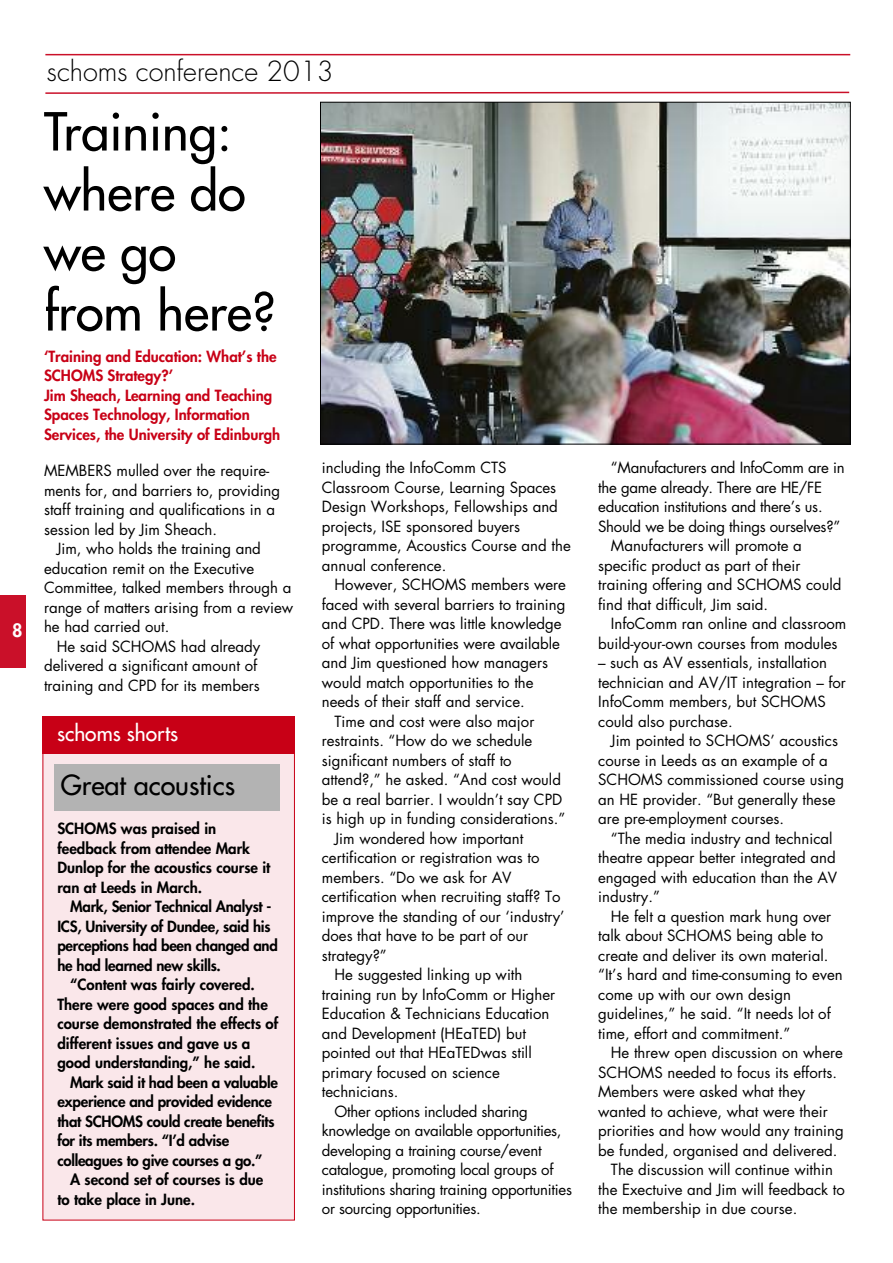
<style>
.page{position:relative;width:893px;height:1263px;background:#fff}
.page>*{position:absolute;margin:0;border:0;box-sizing:border-box;transform-origin:0 0}
.t1{font:51px/60px "Futura";color:#000}
.t2{font:300 27px "Futura";color:#000}
.t3{font:27px "Futura";color:#000}
.t4{font:21px "Futura";color:#fff}
.t5{font:800 18px "Futura";color:#fff}
.t6{font:15px/19.5px "Futura";color:#000}
.t7{font:800 15px/19.5px "Futura";color:#000}
.t8{font:15px "Futura";letter-spacing:-.02em;color:#000}
.t9{font:800 15px/19.5px "Futura";color:#c80016}
.s1{font-style:inherit}
</style>
<div class="page">
<svg style="left:45px;top:91px;width:805px;height:3px"></svg>
<hr style="left:45px;top:54px;width:805px;height:1px;background:#ca1029">
<div style="left:0;top:595px;width:26px;height:73px;background:#ca1029"></div>
<div style="left:43px;top:719px;width:251px;height:501px;background:#fae7ea"></div>
<div style="left:55px;top:764px;width:225px;height:46px;background:#b3b3b3"></div>
<div style="left:43px;top:716px;width:252px;height:37px;background:#c80016"></div>
<img style="left:322px;top:104px;width:526px;height:338px">
<p class="t5" style="left:12px;top:621px;width:12px">8</p>
<h2 class="t2" style="left:47px;top:59px;width:288px">schoms conference 2013</h2>
<h1 class="t1" style="left:44px;top:105px;width:234px">Training: where do we go from here<span class="s1">?</span></h1>
<p class="t9" style="left:44px;top:347px;width:238px">‘Training and Education: What’s the<br>SCHOMS Strategy?’<br>Jim Sheach, Learning and Teaching<br>Spaces Technology, Information<br>Services, the University of Edinburgh</p>
<p class="t6" style="left:44px;top:462px;width:238px">MEMBERS mulled over the require&shy;ments for, and barriers to, providing staff training and qualifications in a session led by Jim Sheach.</p>
<p class="t6" style="left:57px;top:540px;width:206px">Jim, who holds the training and</p>
<p class="t6" style="left:44px;top:560px;width:212px">education remit on the Executive</p>
<p class="t6" style="left:44px;top:579px;width:249px">Committee, talked members through a</p>
<p class="t6" style="left:44px;top:599px;width:251px">range of matters arising from a review</p>
<p class="t6" style="left:44px;top:618px;width:127px">he had carried out.</p>
<p class="t6" style="left:57px;top:638px;width:205px">He said SCHOMS had already</p>
<p class="t6" style="left:44px;top:657px;width:215px">delivered a significant amount of</p>
<p class="t6" style="left:44px;top:677px;width:217px">training and CPD for its members</p>
<h3 class="t4" style="left:57px;top:723px;width:123px">schoms shorts</h3>
<h2 class="t3" style="left:61px;top:772px;width:176px">Great acoustics</h2>
<p class="t7" style="left:57px;top:820px;width:214px">SCHOMS was praised in feedback from attendee Mark<br>Dunlop for the acoustics course it ran at Leeds in March.</p>
<p class="t7" style="left:70px;top:898px;width:203px">Mark, Senior Technical Analyst -</p>
<p class="t7" style="left:57px;top:917px;width:215px">ICS, University of Dundee, said his</p>
<p class="t7" style="left:57px;top:937px;width:222px">perceptions had been changed and</p>
<p class="t7" style="left:57px;top:956px;width:165px">he had learned new skills.</p>
<p class="t7" style="left:70px;top:976px;width:186px">“Content was fairly covered.</p>
<p class="t7" style="left:57px;top:995px;width:212px">There were good spaces and the</p>
<p class="t7" style="left:57px;top:1015px;width:222px">course demonstrated the effects of</p>
<p class="t7" style="left:57px;top:1034px;width:194px">different issues and gave us a</p>
<p class="t7" style="left:57px;top:1054px;width:200px">good understanding,” he said.</p>
<p class="t7" style="left:70px;top:1073px;width:209px">Mark said it had been a valuable</p>
<p class="t7" style="left:57px;top:1093px;width:216px">experience and provided evidence</p>
<p class="t7" style="left:57px;top:1112px;width:219px">that SCHOMS could create benefits</p>
<p class="t7" style="left:57px;top:1132px;width:173px">for its members. “I’d advise</p>
<p class="t7" style="left:57px;top:1151px;width:207px">colleagues to give courses a go.”</p>
<p class="t7" style="left:70px;top:1171px;width:195px">A second set of courses is due</p>
<p class="t7" style="left:57px;top:1190px;width:139px">to take place in June.</p>
<p class="t6" style="left:322px;top:459px;width:250px">including the InfoComm CTS<br>Classroom Course, Learning Spaces<br>Design Workshops, Fellowships and projects, ISE sponsored buyers programme, Acoustics Course and the annual conference.</p>
<p class="t6" style="left:335px;top:576px;width:233px">However, SCHOMS members were</p>
<p class="t6" style="left:322px;top:596px;width:245px">faced with several barriers to training</p>
<p class="t6" style="left:322px;top:615px;width:241px">and CPD. There was little knowledge</p>
<p class="t6" style="left:322px;top:635px;width:240px">of what opportunities were available</p>
<p class="t6" style="left:322px;top:654px;width:228px">and Jim questioned how managers</p>
<p class="t6" style="left:322px;top:674px;width:213px">would match opportunities to the</p>
<p class="t6" style="left:322px;top:693px;width:204px">needs of their staff and service.</p>
<p class="t6" style="left:335px;top:713px;width:201px">Time and cost were also major</p>
<p class="t6" style="left:322px;top:732px;width:212px">restraints. “How do we schedule</p>
<p class="t6" style="left:322px;top:752px;width:191px">significant numbers of staff to</p>
<p class="t6" style="left:322px;top:771px;width:241px">attend?,” he asked. “And cost would</p>
<p class="t6" style="left:322px;top:791px;width:242px">be a real barrier. I wouldn’t say CPD</p>
<p class="t6" style="left:322px;top:810px;width:245px">is high up in funding considerations.”</p>
<p class="t6" style="left:335px;top:830px;width:190px">Jim wondered how important</p>
<p class="t6" style="left:322px;top:849px;width:219px">certification or registration was to</p>
<p class="t6" style="left:322px;top:869px;width:191px">members. “Do we ask for AV</p>
<p class="t6" style="left:322px;top:888px;width:240px">certification when recruiting staff? To</p>
<p class="t6" style="left:322px;top:908px;width:244px">improve the standing of our ‘industry’</p>
<p class="t6" style="left:322px;top:927px;width:208px">does that have to be part of our</p>
<p class="t6" style="left:322px;top:947px;width:66px">strategy?”</p>
<p class="t6" style="left:335px;top:966px;width:189px">He suggested linking up with</p>
<p class="t6" style="left:322px;top:986px;width:235px">training run by InfoComm or Higher</p>
<p class="t6" style="left:322px;top:1005px;width:229px">Education &amp; Technicians Education</p>
<p class="t6" style="left:322px;top:1025px;width:206px">and Development (HEaTED) but</p>
<p class="t6" style="left:322px;top:1044px;width:211px">pointed out that HEaTEDwas still</p>
<p class="t6" style="left:322px;top:1064px;width:179px">primary focused on science</p>
<p class="t6" style="left:322px;top:1083px;width:78px">technicians.</p>
<p class="t8" style="left:335px;top:1104px;width:195px">Other options included sharing</p>
<p class="t8" style="left:322px;top:1124px;width:241px">knowledge on available opportunities,</p>
<p class="t8" style="left:322px;top:1143px;width:221px">developing a training course/event</p>
<p class="t8" style="left:322px;top:1163px;width:233px">catalogue, promoting local groups of</p>
<p class="t8" style="left:322px;top:1182px;width:252px">institutions sharing training opportunities</p>
<p class="t8" style="left:322px;top:1202px;width:160px">or sourcing opportunities.</p>
<p class="t8" style="left:611px;top:461px;width:235px">“Manufacturers and InfoComm are in</p>
<p class="t8" style="left:598px;top:480px;width:225px">the game already. There are HE/FE</p>
<p class="t8" style="left:598px;top:500px;width:226px">education institutions and there’s us.</p>
<p class="t8" style="left:598px;top:519px;width:244px">Should we be doing things ourselves?”</p>
<p class="t6" style="left:611px;top:537px;width:192px">Manufacturers will promote a</p>
<p class="t6" style="left:598px;top:557px;width:204px">specific product as part of their</p>
<p class="t6" style="left:598px;top:576px;width:245px">training offering and SCHOMS could</p>
<p class="t6" style="left:598px;top:596px;width:172px">find that difficult, Jim said.</p>
<p class="t6" style="left:611px;top:615px;width:237px">InfoComm ran online and classroom</p>
<p class="t6" style="left:598px;top:635px;width:241px">build-your-own courses from modules</p>
<p class="t6" style="left:598px;top:654px;width:249px">– such as AV essentials, installation technician and AV/IT integration – for<br>InfoComm members, but SCHOMS could also purchase.</p>
<p class="t6" style="left:598px;top:732px;width:247px;text-indent:13px">Jim pointed to SCHOMS’ acoustics course in Leeds as an example of a SCHOMS commissioned course using an HE provider. “But generally these are pre-employment courses.</p>
<p class="t6" style="left:598px;top:830px;width:241px;text-indent:13px">“The media industry and technical theatre appear better integrated and engaged with education than the AV industry.”</p>
<p class="t6" style="left:598px;top:908px;width:246px;text-indent:13px">He felt a question mark hung over talk about SCHOMS being able to create and deliver its own material. “It’s hard and time-consuming to even come up with our own design guidelines,” he said. “It needs lot of time, effort and commitment.”</p>
<p class="t6" style="left:611px;top:1044px;width:233px">He threw open discussion on where</p>
<p class="t6" style="left:598px;top:1064px;width:240px">SCHOMS needed to focus its efforts.</p>
<p class="t6" style="left:598px;top:1083px;width:209px">Members were asked what they</p>
<p class="t6" style="left:598px;top:1103px;width:231px">wanted to achieve, what were their</p>
<p class="t6" style="left:598px;top:1122px;width:247px">priorities and how would any training</p>
<p class="t6" style="left:598px;top:1142px;width:241px">be funded, organised and delivered.</p>
<p class="t6" style="left:611px;top:1161px;width:224px">The discussion will continue within</p>
<p class="t6" style="left:598px;top:1181px;width:248px">the Exectuive and Jim will feedback to</p>
<p class="t6" style="left:598px;top:1200px;width:201px">the membership in due course.</p>
</div>
